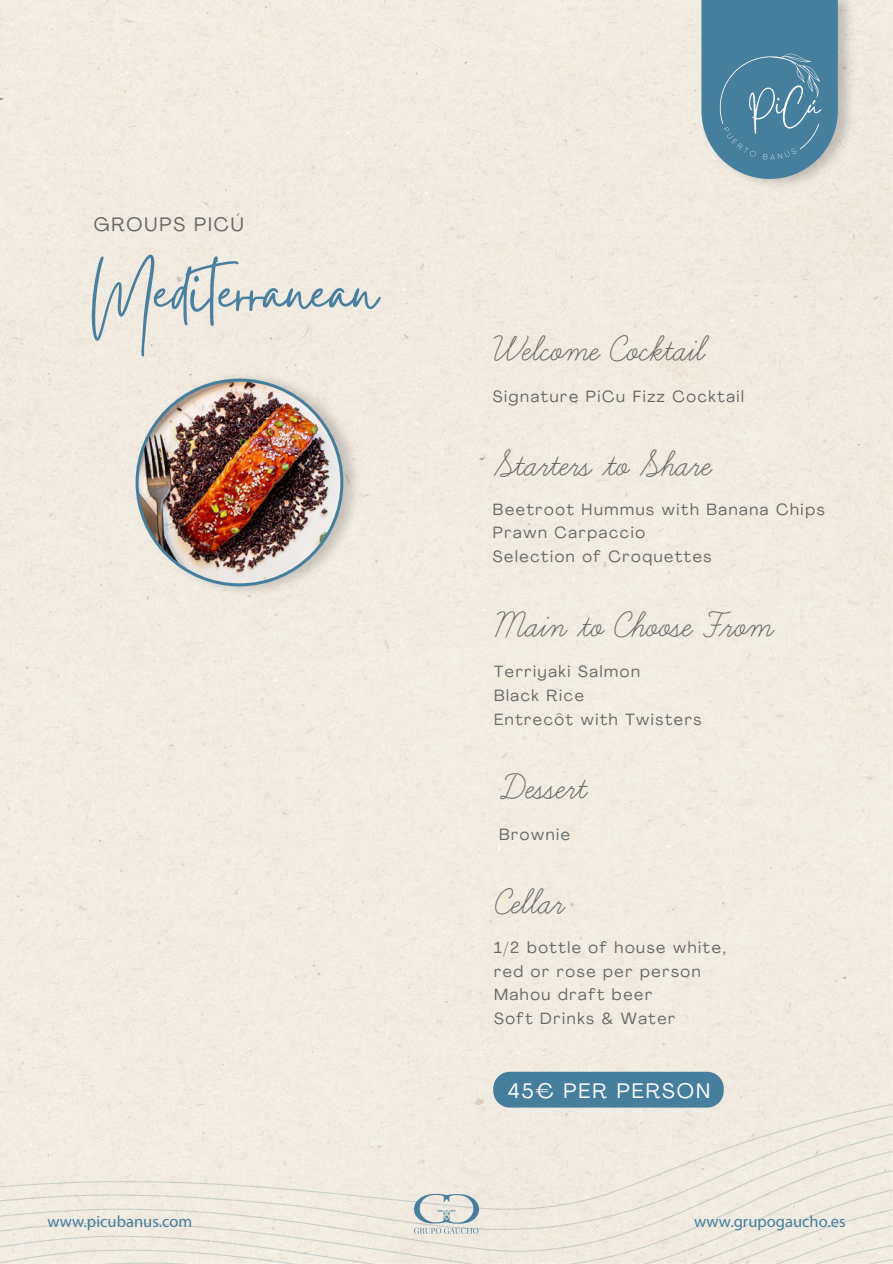
<style>
.page{position:relative;width:893px;height:1264px;background:#fff}
.page>*{position:absolute;margin:0;border:0;box-sizing:border-box;transform-origin:0 0}
.t1{font:82.05px "Gistesy";color:#497f9f}
.t2{font:44.1px "Learning Curve Pro";color:#676767}
.t3{font:20.7px "Agrandir";letter-spacing:.1em;color:#fff}
.t4{font:19.2px "Agrandir";letter-spacing:.1em;color:#676767}
.t5{font:16.5px "Myriad Pro";color:#467e9e}
.t6{font:16.05px/23.9px "Agrandir";letter-spacing:.1em;color:#676767}
</style>
<div class="page">
<div style="left:0;top:1087px;width:892px;height:11px;background:#f1ebe0"></div>
<div style="left:0;top:1098px;width:892px;height:13px;background:#f1ebe0"></div>
<div style="left:0;top:1111px;width:892px;height:13px;background:#f1ebe0"></div>
<div style="left:0;top:1124px;width:892px;height:19px;background:#f1ebe0"></div>
<div style="left:0;top:1143px;width:892px;height:20px;background:#f1ebe0"></div>
<div style="left:0;top:1163px;width:892px;height:27px;background:#f1ebe0"></div>
<hr style="left:0;top:1190px;width:892px;height:3px;background:#f1eae0">
<img style="left:696px;top:0;width:163px;height:194px">
<svg style="left:701px;top:0;width:136px;height:179px;background:#598aa5"></svg>
<div style="left:494px;top:1072px;width:229px;height:34px;background:#467e9e;border-radius:16px"></div>
<div style="left:493px;top:1071px;width:230px;height:36px;border:2px solid #467e9e;border-radius:16px"></div>
<svg style="left:0;top:1193px;width:892px;height:70px;background:#ece7dd"></svg>
<img style="left:130px;top:365px;width:236px;height:237px">
<img style="left:137px;top:380px;width:205px;height:205px;border-radius:102px">
<p class="t4" style="left:94px;top:213px;width:151px">GROUPS PICÚ</p>
<h1 class="t1" style="left:91px;top:235px;width:288px">Mediterranean</h1>
<h2 class="t2" style="left:493px;top:329px;width:211px">Welcome Cocktail</h2>
<p class="t6" style="left:493px;top:384px;width:253px">Signature PiCu Fizz Cocktail</p>
<h2 class="t2" style="left:493px;top:444px;width:218px">Starters to Share</h2>
<p class="t6" style="left:493px;top:497px;width:333px">Beetroot Hummus with Banana Chips<br>Prawn Carpaccio<br>Selection of Croquettes</p>
<h2 class="t2" style="left:494px;top:605px;width:279px">Main to Choose From</h2>
<p class="t6" style="left:494px;top:659px;width:209px">Terriyaki Salmon<br>Black Rice<br>Entrecôt with Twisters</p>
<h2 class="t2" style="left:499px;top:767px;width:91px">Dessert</h2>
<p class="t6" style="left:499px;top:822px;width:73px">Brownie</p>
<h2 class="t2" style="left:494px;top:882px;width:73px">Cellar</h2>
<p class="t6" style="left:494px;top:934px;width:233px">1/2 bottle of house white, red or rose per person<br>Mahou draft beer<br>Soft Drinks &amp; Water</p>
<p class="t3" style="left:508px;top:1077px;width:204px">45€ PER PERSON</p>
<p class="t5" style="left:47px;top:1211px;width:146px">www.picubanus.com</p>
<p class="t5" style="left:694px;top:1211px;width:153px">www.grupogaucho.es</p>
</div>
